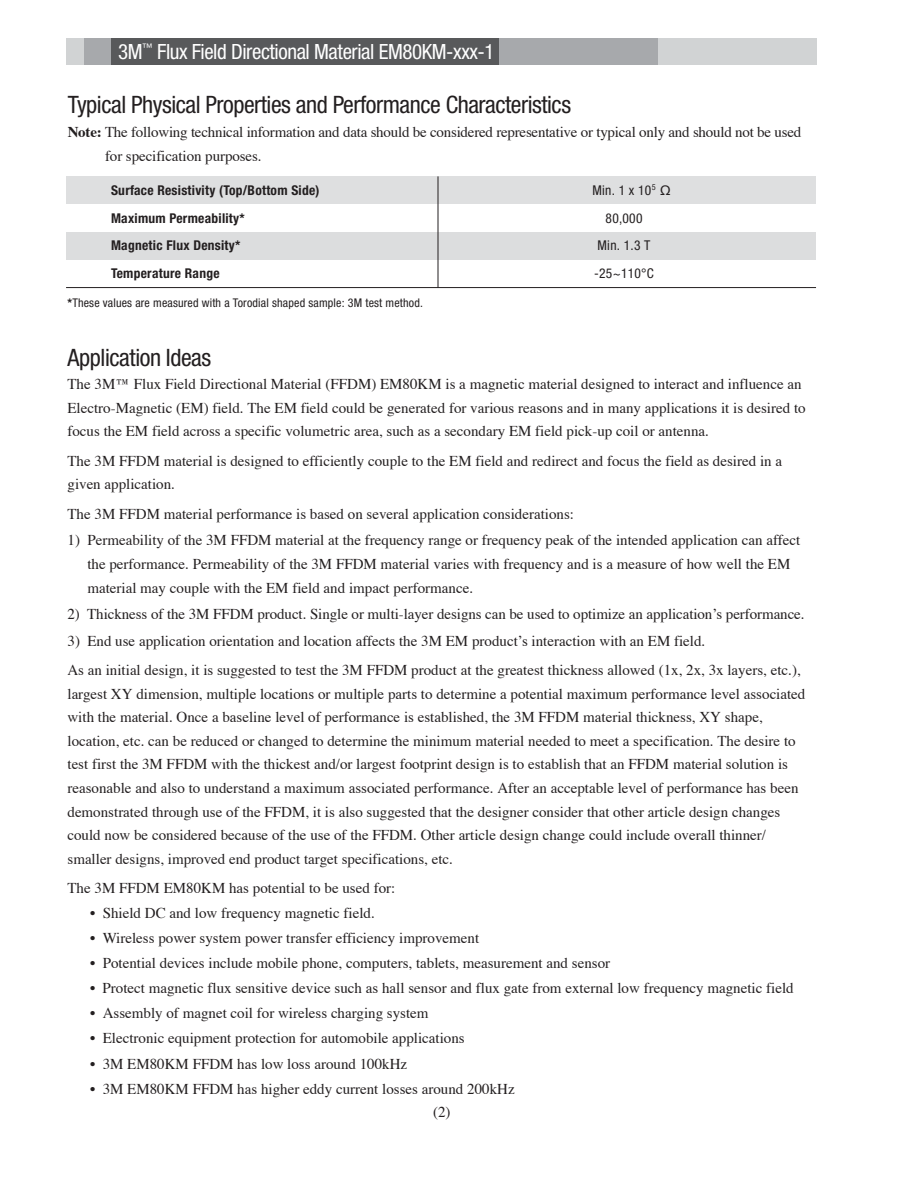
<style>
.page{position:relative;width:918px;height:1188px;background:#fff}
.page>*{position:absolute;margin:0;border:0;box-sizing:border-box;transform-origin:0 0}
.t1{font:condensed 24px "Helvetica Neue";letter-spacing:-.02em;color:#231f20}
.t2{font:condensed 21px "Helvetica Neue";letter-spacing:-.02em;color:#fff}
.t3{font:15px/23.5px "Times";color:#231f20}
.t4{font:700 condensed 13.5px "Helvetica Neue";letter-spacing:.02em;color:#231f20}
.t5{font:condensed 13.5px "Helvetica Neue";letter-spacing:.02em;color:#231f20}
.t6{font:condensed 12px "Helvetica Neue";letter-spacing:.015em;color:#231f20}
.s1{font-weight:700}
.s2{font-family:"Helvetica";font-stretch:normal}
</style>
<div class="page">
<div style="left:66px;top:232px;width:750px;height:28px;background:#dcddde"></div>
<div style="left:66px;top:177px;width:750px;height:27px;background:#dedfe0"></div>
<hr style="left:66px;top:287px;width:750px;height:1px;background:#231f20">
<hr style="left:438px;top:176px;width:1px;height:112px;background:#231f20">
<div style="left:657px;top:38px;width:159px;height:27px;background:#d1d3d4"></div>
<div style="left:498px;top:38px;width:159px;height:27px;background:#a7a9ac"></div>
<div style="left:66px;top:38px;width:20px;height:27px;background:#d1d3d4"></div>
<div style="left:84px;top:38px;width:29px;height:27px;background:#a7a9ac"></div>
<div style="left:111px;top:38px;width:388px;height:27px;background:#58595b"></div>
<h2 class="t2" style="left:118px;top:44px;width:378px">3M<sup>™</sup> Flux Field Directional Material EM80KM-xxx-1</h2>
<h1 class="t1" style="left:68px;top:96px;width:505px">Typical Physical Properties and Performance Characteristics</h1>
<p class="t3" style="left:105px;top:122px;width:698px;line-height:24px;text-indent:-37px"><span class="s1">Note:</span> The following technical information and data should be considered representative or typical only and should not be used for specification purposes.</p>
<p class="t4" style="left:111px;top:185px;width:210px">Surface Resistivity (Top/Bottom Side)</p>
<p class="t5" style="left:592px;top:185px;width:79px">Min. 1 x 10<sup>5</sup> <span class="s2">Ω</span></p>
<p class="t4" style="left:111px;top:213px;width:135px">Maximum Permeability*</p>
<p class="t5" style="left:606px;top:213px;width:38px">80,000</p>
<p class="t4" style="left:111px;top:241px;width:131px">Magnetic Flux Density*</p>
<p class="t5" style="left:598px;top:241px;width:54px">Min. 1.3 T</p>
<p class="t4" style="left:111px;top:269px;width:110px">Temperature Range</p>
<p class="t5" style="left:594px;top:269px;width:61px">-25~110°C</p>
<p class="t6" style="left:68px;top:299px;width:357px"><span class="s1">*</span>These values are measured with a Torodial shaped sample: 3M test method.</p>
<h1 class="t1" style="left:68px;top:349px;width:145px">Application Ideas</h1>
<p class="t3" style="left:68px;top:374px;width:740px">The 3M™ Flux Field Directional Material (FFDM) EM80KM is a magnetic material designed to interact and influence an<br>Electro-Magnetic (EM) field. The EM field could be generated for various reasons and in many applications it is desired to focus the EM field across a specific volumetric area, such as a secondary EM field pick-up coil or antenna.</p>
<p class="t3" style="left:68px;top:450px;width:716px">The 3M FFDM material is designed to efficiently couple to the EM field and redirect and focus the field as desired in a given application.</p>
<p class="t3" style="left:68px;top:503px;width:508px">The 3M FFDM material performance is based on several application considerations:</p>
<p class="t3" style="left:87px;top:530px;width:714px;text-indent:-20px">1) Permeability of the 3M FFDM material at the frequency range or frequency peak of the intended application can affect the performance. Permeability of the 3M FFDM material varies with frequency and is a measure of how well the EM material may couple with the EM field and impact performance.</p>
<p class="t3" style="left:68px;top:604px;width:739px">2) Thickness of the 3M FFDM product. Single or multi-layer designs can be used to optimize an application’s performance.</p>
<p class="t3" style="left:68px;top:627px;width:735px;line-height:29.5px">3) End use application orientation and location affects the 3M EM product’s interaction with an EM field.<br>As an initial design, it is suggested to test the 3M FFDM product at the greatest thickness allowed (1x, 2x, 3x layers, etc.),</p>
<p class="t3" style="left:68px;top:683px;width:739px">largest XY dimension, multiple locations or multiple parts to determine a potential maximum performance level associated with the material. Once a baseline level of performance is established, the 3M FFDM material thickness, XY shape, location, etc. can be reduced or changed to determine the minimum material needed to meet a specification. The desire to test first the 3M FFDM with the thickest and/or largest footprint design is to establish that an FFDM material solution is reasonable and also to understand a maximum associated performance. After an acceptable level of performance has been demonstrated through use of the FFDM, it is also suggested that the designer consider that other article design changes could now be considered because of the use of the FFDM. Other article design change could include overall thinner/ smaller designs, improved end product target specifications, etc.</p>
<p class="t3" style="left:68px;top:878px;width:329px">The 3M FFDM EM80KM has potential to be used for:</p>
<p class="t3" style="left:90px;top:903px;width:286px">• Shield DC and low frequency magnetic field.</p>
<p class="t3" style="left:90px;top:928px;width:391px">• Wireless power system power transfer efficiency improvement</p>
<p class="t3" style="left:90px;top:953px;width:522px">• Potential devices include mobile phone, computers, tablets, measurement and sensor</p>
<p class="t3" style="left:90px;top:978px;width:705px">• Protect magnetic flux sensitive device such as hall sensor and flux gate from external low frequency magnetic field</p>
<p class="t3" style="left:90px;top:1003px;width:340px">• Assembly of magnet coil for wireless charging system</p>
<p class="t3" style="left:90px;top:1028px;width:376px">• Electronic equipment protection for automobile applications</p>
<p class="t3" style="left:90px;top:1053px;width:319px">• 3M EM80KM FFDM has low loss around 100kHz</p>
<p class="t3" style="left:90px;top:1078px;width:426px">• 3M EM80KM FFDM has higher eddy current losses around 200kHz</p>
<p class="t3" style="left:433px;top:1102px;width:19px">(2)</p>
</div>
